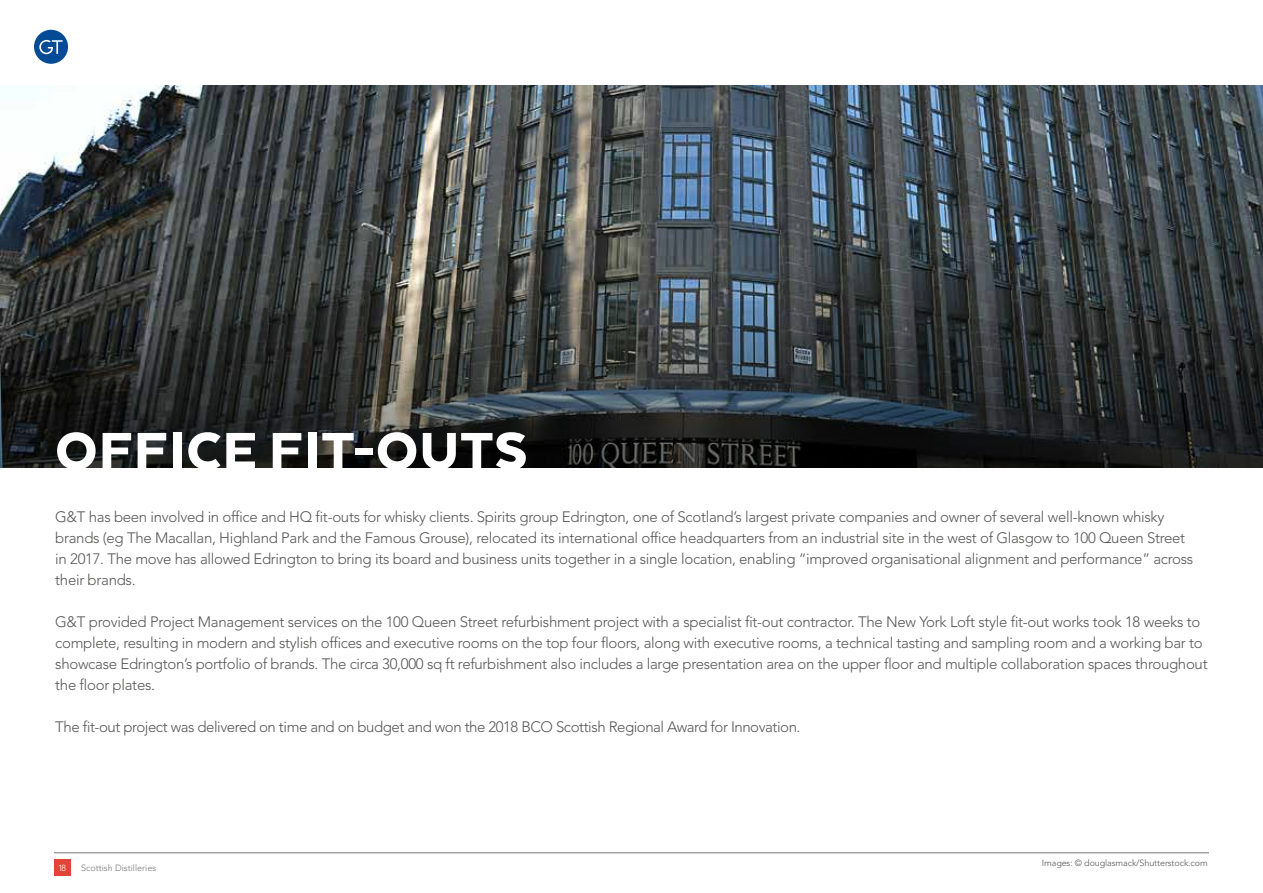
<style>
.page{position:relative;width:1263px;height:893px;background:#fff}
.page>*{position:absolute;margin:0;border:0;box-sizing:border-box;transform-origin:0 0}
.t1{font:900 60px "Arquitecta";letter-spacing:.02em;color:#fff}
.t2{font:300 15px/21px "Avenir LT Std";letter-spacing:-.02em;color:#575756}
.t3{font:300 9px "Avenir LT Std";letter-spacing:-.01em;color:#575756}
.t4{font:300 9px "Avenir LT Std";color:#797879}
.t5{font:300 8.85px "Avenir LT Std";color:#fff}
</style>
<div class="page">
<hr style="left:54px;top:852px;width:1155px;height:1px;background:#797879">
<div style="left:54px;top:860px;width:16px;height:16px;background:#e44338"></div>
<svg style="left:34px;top:30px;width:34px;height:34px"></svg>
<svg style="left:0;top:85px;width:1263px;height:383px;background:#3d4346"></svg>
<h1 class="t1" style="left:55px;top:414px;width:474px">OFFICE FIT-OUTS</h1>
<p class="t2" style="left:55px;top:506px;width:1139px">G&amp;T has been involved in office and HQ fit-outs for whisky clients. Spirits group Edrington, one of Scotland’s largest private companies and owner of several well-known whisky brands (eg The Macallan, Highland Park and the Famous Grouse), relocated its international office headquarters from an industrial site in the west of Glasgow to 100 Queen Street in 2017. The move has allowed Edrington to bring its board and business units together in a single location, enabling “improved organisational alignment and performance” across their brands.</p>
<p class="t2" style="left:55px;top:611px;width:1154px">G&amp;T provided Project Management services on the 100 Queen Street refurbishment project with a specialist fit-out contractor. The New York Loft style fit-out works took 18 weeks to complete, resulting in modern and stylish offices and executive rooms on the top four floors, along with executive rooms, a technical tasting and sampling room and a working bar to showcase Edrington’s portfolio of brands. The circa 30,000 sq ft refurbishment also includes a large presentation area on the upper floor and multiple collaboration spaces throughout the floor plates.</p>
<p class="t2" style="left:55px;top:716px;width:747px">The fit-out project was delivered on time and on budget and won the 2018 BCO Scottish Regional Award for Innovation.</p>
<p class="t5" style="left:58px;top:863px;width:10px">18</p>
<p class="t4" style="left:81px;top:863px;width:77px">Scottish Distilleries</p>
<p class="t3" style="left:1042px;top:857px;width:167px">Images: © douglasmack/Shutterstock.com</p>
</div>
